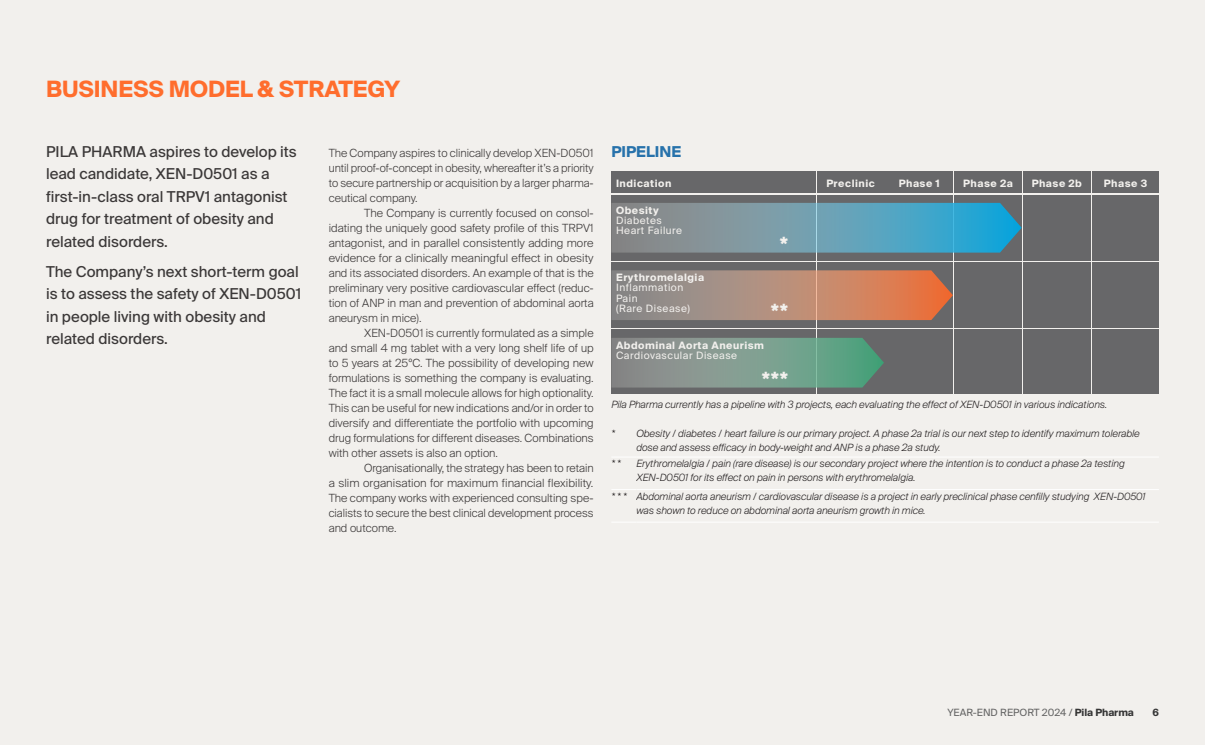
<style>
.page{position:relative;width:1205px;height:745px;background:#fff}
.page>*{position:absolute;margin:0;border:0;box-sizing:border-box;transform-origin:0 0}
.PP_H1_Content_UK{font:700 22.5px "Suisse Intl";color:#ff6d2d}
.t1{font:700 22.38px "Suisse Intl";color:#fff}
.PP_Intro_Text_UK{font:15px/22.5px "Suisse Intl";color:#3b3838}
.QPP_H2_UK{font:700 15px "Suisse Intl";color:#2772ab}
.PP_Body_Text_Indented_UK{font:300 11.25px/15px "Suisse Intl";color:#3b3838;text-align:justify}
.PP_Body_Text_UK{font:300 11.25px/15px "Suisse Intl";color:#3b3838;text-align:justify}
.t2{font:700 10.12px "Suisse Intl";letter-spacing:.05em;color:#fff}
.t3{font:10.12px/10.2px "Suisse Intl";letter-spacing:.05em;color:#fff}
.PP_Image_UK__2{font:italic 300 10px/13.8px "Suisse Intl";color:#231f20}
.t4{font:10px "Suisse Intl";color:#646464}
.t5{font:700 10px "Suisse Intl";color:#353535}
.s1{font-weight:700;color:#353535}
</style>
<div class="page">
<div style="left:0;top:0;width:1205px;height:744px;background:#f2f0ed"></div>
<div style="left:1023px;top:195px;width:67px;height:65px;background:#676769"></div>
<div style="left:1092px;top:195px;width:67px;height:65px;background:#676769"></div>
<div style="left:1023px;top:171px;width:67px;height:22px;background:#676769"></div>
<div style="left:954px;top:171px;width:67px;height:22px;background:#676769"></div>
<div style="left:886px;top:171px;width:67px;height:22px;background:#676769"></div>
<div style="left:817px;top:171px;width:67px;height:22px;background:#676769"></div>
<div style="left:611px;top:171px;width:204px;height:22px;background:#676769"></div>
<div style="left:611px;top:195px;width:204px;height:65px;background:linear-gradient(to right,#676769,#676769)"></div>
<div style="left:817px;top:195px;width:67px;height:65px;background:linear-gradient(to right,#676769,#676769)"></div>
<div style="left:886px;top:195px;width:67px;height:65px;background:linear-gradient(to right,#676769,#676769)"></div>
<div style="left:954px;top:195px;width:67px;height:65px;background:linear-gradient(to right,#676769,#676769)"></div>
<div style="left:611px;top:262px;width:204px;height:66px;background:#676769"></div>
<div style="left:817px;top:262px;width:67px;height:66px;background:#676769"></div>
<div style="left:886px;top:262px;width:67px;height:66px;background:#676769"></div>
<div style="left:954px;top:262px;width:67px;height:66px;background:#676769"></div>
<div style="left:1023px;top:262px;width:67px;height:66px;background:#676769"></div>
<div style="left:1092px;top:171px;width:67px;height:22px;background:#676769"></div>
<div style="left:1092px;top:262px;width:67px;height:66px;background:#676769"></div>
<div style="left:611px;top:329px;width:204px;height:65px;background:#676769"></div>
<div style="left:817px;top:329px;width:67px;height:65px;background:#676769"></div>
<div style="left:886px;top:329px;width:67px;height:65px;background:#676769"></div>
<div style="left:954px;top:329px;width:67px;height:65px;background:#676769"></div>
<div style="left:1023px;top:329px;width:67px;height:65px;background:#676769"></div>
<div style="left:1092px;top:329px;width:67px;height:65px;background:#676769"></div>
<svg style="left:611px;top:203px;width:410px;height:49px;background:#649baf"></svg>
<svg style="left:611px;top:270px;width:342px;height:50px;background:#b48671"></svg>
<svg style="left:611px;top:337px;width:273px;height:50px;background:#789789"></svg>
<hr style="left:636px;top:456px;width:523px;height:1px;background:#fff">
<svg style="left:612px;top:489px;width:24px;height:1px"></svg>
<hr style="left:636px;top:489px;width:523px;height:1px;background:#fff">
<hr style="left:636px;top:521px;width:523px;height:1px;background:#fff">
<p class="PP_H1_Content_UK" style="left:46px;top:76px;width:355px">BUSINESS MODEL &amp; STRATEGY</p>
<p class="PP_Intro_Text_UK" style="left:46px;top:140px;width:252px">PILA PHARMA aspires to develop its lead candidate, XEN-D0501 as a first-in-class oral TRPV1 antagonist drug for treatment of obesity and related disorders.</p>
<p class="PP_Intro_Text_UK" style="left:46px;top:260px;width:257px">The Company’s next short-term goal is to assess the safety of XEN-D0501 in people living with obesity and related disorders.</p>
<p class="PP_Body_Text_UK" style="left:329px;top:145px;width:266px">The Company aspires to clinically develop XEN-D0501 until proof-of-concept in obesity, whereafter it’s a priority to secure partnership or acquisition by a larger pharma&shy;ceutical company.</p>
<p class="PP_Body_Text_Indented_UK" style="left:329px;top:205px;width:266px;text-indent:35px">The Company is currently focused on consol&shy;idating the uniquely good safety profile of this TRPV1 antagonist, and in parallel consistently adding more evidence for a clinically meaningful effect in obesity and its associated disorders. An example of that is the preliminary very positive cardiovascular effect (reduc&shy;tion of ANP in man and prevention of abdominal aorta aneurysm in mice).</p>
<p class="PP_Body_Text_Indented_UK" style="left:329px;top:325px;width:267px;text-indent:35px">XEN-D0501 is currently formulated as a simple and small 4 mg tablet with a very long shelf life of up to 5 years at 25ºC. The possibility of developing new formulations is something the company is evaluating.<br>The fact it is a small molecule allows for high optionality.<br>This can be useful for new indications and/or in order to diversify and differentiate the portfolio with upcoming drug formulations for different diseases. Combinations with other assets is also an option.</p>
<p class="PP_Body_Text_Indented_UK" style="left:329px;top:460px;width:266px;text-indent:35px">Organisationally, the strategy has been to retain a slim organisation for maximum financial flexibility.<br>The company works with experienced consulting spe&shy;cialists to secure the best clinical development process and outcome.</p>
<p class="QPP_H2_UK" style="left:611px;top:143px;width:71px">PIPELINE</p>
<p class="t2" style="left:616px;top:178px;width:57px">Indication</p>
<p class="t2" style="left:616px;top:204px;width:44px">Obesity</p>
<p class="t3" style="left:616px;top:215px;width:68px">Diabetes<br>Heart Failure</p>
<h2 class="t1" style="left:780px;top:232px;width:9px">*</h2>
<p class="t2" style="left:616px;top:271px;width:90px">Erythromelalgia</p>
<p class="t3" style="left:616px;top:282px;width:75px">Inflammation<br>Pain<br>(Rare Disease)</p>
<p class="t2" style="left:616px;top:339px;width:149px">Abdominal Aorta Aneurism</p>
<p class="t3" style="left:616px;top:350px;width:123px">Cardiovascular Disease</p>
<h2 class="t1" style="left:771px;top:299px;width:19px">**</h2>
<h2 class="t1" style="left:762px;top:366px;width:28px">***</h2>
<p class="t2" style="left:826px;top:177px;width:50px">Preclinic</p>
<p class="t2" style="left:899px;top:177px;width:43px">Phase 1</p>
<p class="t2" style="left:963px;top:177px;width:51px">Phase 2a</p>
<p class="t2" style="left:1031px;top:177px;width:52px">Phase 2b</p>
<p class="t2" style="left:1104px;top:177px;width:45px">Phase 3</p>
<p class="PP_Image_UK__2" style="left:611px;top:397px;width:497px">Pila Pharma currently has a pipeline with 3 projects, each evaluating the effect of XEN-D0501 in various indications.</p>
<p class="PP_Image_UK__2" style="left:611px;top:426px;width:5px">*</p>
<p class="PP_Image_UK__2" style="left:636px;top:426px;width:505px">Obesity / diabetes / heart failure is our primary project. A phase 2a trial is our next step to identify maximum tolerable dose and assess efficacy in body-weight and ANP is a phase 2a study.</p>
<p class="PP_Image_UK__2" style="left:611px;top:456px;width:11px">* *</p>
<p class="PP_Image_UK__2" style="left:636px;top:456px;width:490px">Erythromelalgia / pain (rare disease) is our secondary project where the intention is to conduct a phase 2a testing<br>XEN-D0501 for its effect on pain in persons with erythromelalgia.</p>
<p class="PP_Image_UK__2" style="left:611px;top:489px;width:17px">* * *</p>
<p class="PP_Image_UK__2" style="left:636px;top:489px;width:511px">Abdominal aorta aneurism / cardiovascular disease is a project in early preclinical phase cenfilly studying XEN-D0501 was shown to reduce on abdominal aorta aneurism growth in mice.</p>
<p class="t4" style="left:947px;top:706px;width:188px">YEAR-END REPORT 2024 / <span class="s1">Pila Pharma</span></p>
<p class="t5" style="left:1152px;top:706px;width:8px">6</p>
</div>
